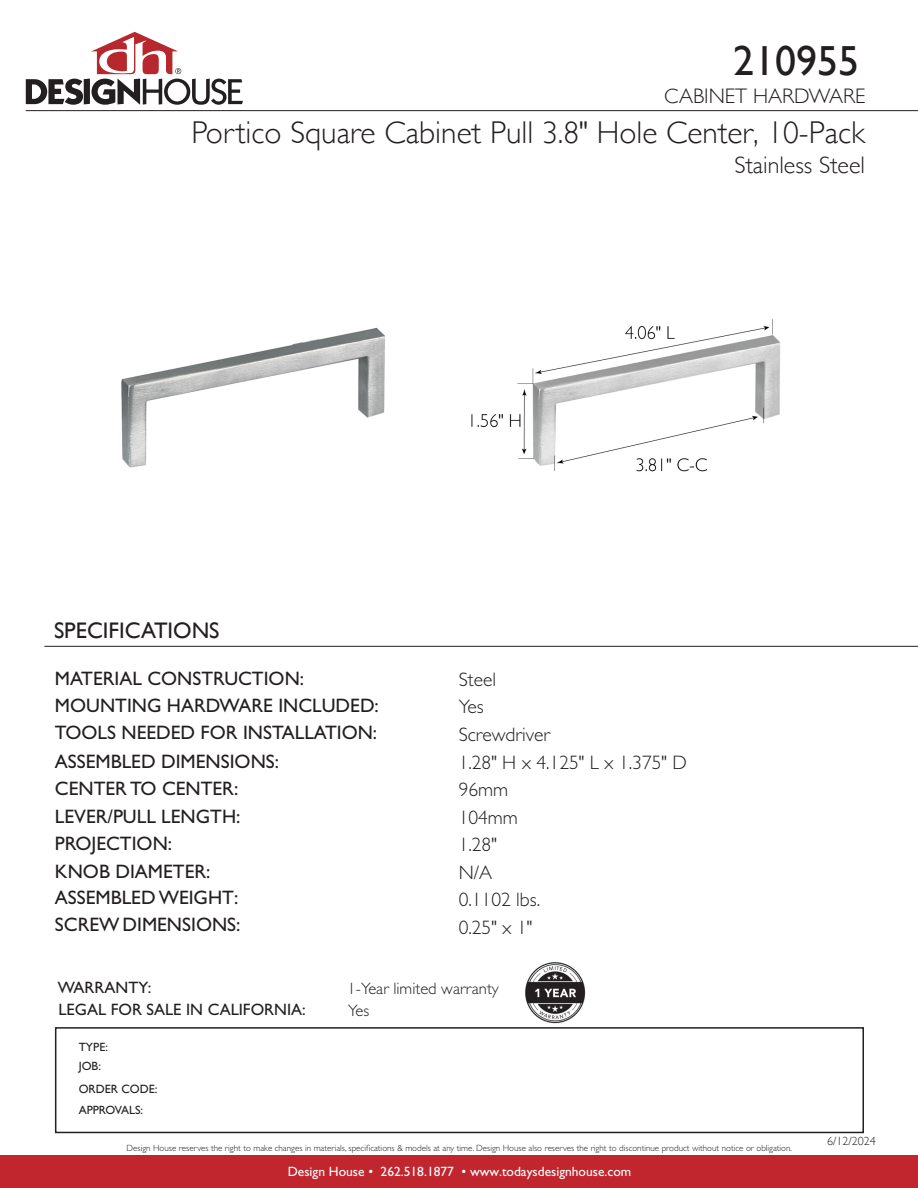
<style>
.page{position:relative;width:918px;height:1188px;background:#fff}
.page>*{position:absolute;margin:0;border:0;box-sizing:border-box;transform-origin:0 0}
.t1{font:42px "Gill Sans";color:#231f20}
.t2{font:300 31.5px "Gill Sans";color:#231f20}
.t3{font:300 24px "Gill Sans";color:#231f20}
.t4{font:22.5px "Gill Sans";color:#231f20}
.t5{font:300 21px "Gill Sans";color:#231f20}
.t6{font:19.5px/27.3px "Gill Sans Std";color:#231f20}
.t7{font:300 19.5px/27.6px "Gill Sans Std";color:#231f20}
.t8{font:16.5px/21.9px "Gill Sans Std";color:#231f20}
.t9{font:300 16.5px "Gill Sans Std";color:#231f20}
.t10{font:13.5px "Gill Sans Std";color:#fff}
.t11{font:12px "Gill Sans Std";color:#231f20}
.t12{font:12px "Gill Sans";color:#231f20}
.t13{font:300 12px "Gill Sans";color:#231f20}
.t14{font:300 9px "Gill Sans Std";color:#231f20}
</style>
<div class="page">
<div style="left:0;top:1156px;width:918px;height:32px;background:#c1262f"></div>
<svg style="left:26px;top:32px;width:217px;height:73px"></svg>
<img style="left:471px;top:319px;width:310px;height:153px">
<img style="left:525px;top:962px;width:61px;height:61px">
<div style="left:55px;top:1027px;width:809px;height:106px;border:2px solid #231f20"></div>
<hr style="left:26px;top:110px;width:892px;height:1px;background:#231f20">
<hr style="left:44px;top:646px;width:874px;height:1px;background:#231f20">
<img style="left:121px;top:327px;width:264px;height:141px">
<p class="t1" style="left:733px;top:36px;width:128px">210955</p>
<p class="t5" style="left:664px;top:79px;width:203px">CABINET HARDWARE</p>
<p class="t2" style="left:191px;top:107px;width:675px">Portico Square Cabinet Pull 3.8" Hole Center, 10-Pack</p>
<p class="t3" style="left:734px;top:147px;width:132px">Stainless Steel</p>
<p class="t4" style="left:54px;top:617px;width:167px">SPECIFICATIONS</p>
<p class="t6" style="left:55px;top:665px;width:325px">MATERIAL CONSTRUCTION:<br>MOUNTING HARDWARE INCLUDED:<br>TOOLS NEEDED FOR INSTALLATION:<br>ASSEMBLED DIMENSIONS:<br>CENTER TO CENTER:<br>LEVER/PULL LENGTH:<br>PROJECTION:<br>KNOB DIAMETER:<br>ASSEMBLED WEIGHT:<br>SCREW DIMENSIONS:</p>
<p class="t7" style="left:459px;top:666px;width:230px">Steel<br>Yes<br>Screwdriver<br>1.28" H x 4.125" L x 1.375" D<br>96mm<br>104mm<br>1.28"<br>N/A<br>0.1102 lbs.<br>0.25" x 1"</p>
<p class="t8" style="left:58px;top:976px;width:250px">WARRANTY:<br>LEGAL FOR SALE IN CALIFORNIA:</p>
<p class="t11" style="left:79px;top:1040px;width:31px">TYPE:</p>
<p class="t11" style="left:79px;top:1059px;width:24px">JOB:</p>
<p class="t12" style="left:79px;top:1082px;width:80px">ORDER CODE:</p>
<p class="t11" style="left:79px;top:1103px;width:66px">APPROVALS:</p>
<p class="t9" style="left:348px;top:979px;width:153px">1-Year limited warranty</p>
<p class="t9" style="left:348px;top:1001px;width:23px">Yes</p>
<p class="t14" style="left:127px;top:1143px;width:667px">Design House reserves the right to make changes in materials, specifications &amp; models at any time. Design House also reserves the right to discontinue product without notice or obligation.</p>
<p class="t10" style="left:288px;top:1164px;width:345px">Design House • 262.518.1877 • www.todaysdesignhouse.com</p>
<p class="t13" style="left:827px;top:1132px;width:50px">6/12/2024</p>
</div>
